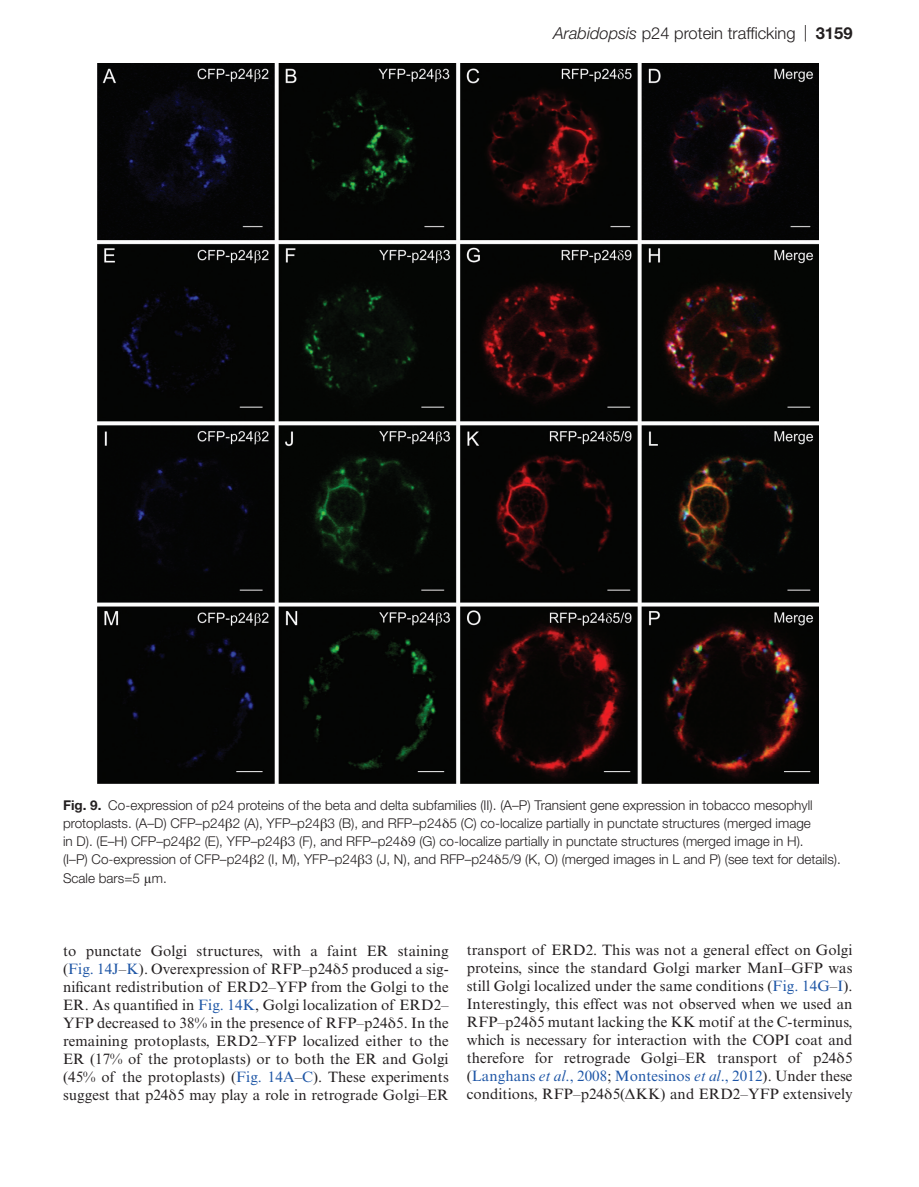
<style>
.page{position:relative;width:919px;height:1187px;background:#fff}
.page>*{position:absolute;margin:0;border:0;box-sizing:border-box;transform-origin:0 0}
.t1{font:300 16.5px "Helvetica Neue LT Std";color:#231f20}
.t2{font:15px/18px "Times New Roman MT Std";letter-spacing:.005em;color:#231f20;text-align:justify}
.t3{font:300 13.5px/18px "Helvetica Neue LT Std";color:#231f20}
.s1{font-style:italic}
.s2{font-weight:700}
.s3{font-family:"Gandhari Unicode";font-weight:400}
.s4{color:#1e56a6}
.s5{font-family:"Gandhari Unicode"}
.s6{font-style:italic;color:#1e56a6}
</style>
<div class="page">
<img style="left:98px;top:63px;width:720px;height:720px">
<p class="t1" style="left:553px;top:23px;width:300px"><span class="s1">Arabidopsis</span> p24 protein trafficking | <span class="s2">3159</span></p>
<p class="t3" style="left:63px;top:796px;width:779px"><span class="s2">Fig. 9.</span> Co-expression of p24 proteins of the beta and delta subfamilies (II). (A–P) Transient gene expression in tobacco mesophyll protoplasts. (A–D) CFP–p24<span class="s3">β</span>2 (A), YFP–p24<span class="s3">β</span>3 (B), and RFP–p24<span class="s3">δ</span>5 (C) co-localize partially in punctate structures (merged image<br>in D). (E–H) CFP–p24<span class="s3">β</span>2 (E), YFP–p24<span class="s3">β</span>3 (F), and RFP–p24<span class="s3">δ</span>9 (G) co-localize partially in punctate structures (merged image in H).<br>(I–P) Co-expression of CFP–p24<span class="s3">β</span>2 (I, M), YFP–p24<span class="s3">β</span>3 (J, N), and RFP–p24<span class="s3">δ</span>5/9 (K, O) (merged images in L and P) (see text for details).<br>Scale bars=5 <span class="s3">μ</span>m.</p>
<p class="t2" style="left:63px;top:942px;width:387px">to punctate Golgi structures, with a faint ER staining (<span class="s4">Fig. 14J</span>–<span class="s4">K</span>). Overexpression of RFP–p24<span class="s5">δ</span>5 produced a sig&shy;nificant redistribution of ERD2–YFP from the Golgi to the ER. As quantified in <span class="s4">Fig. 14K</span>, Golgi localization of ERD2– YFP decreased to 38% in the presence of RFP–p24<span class="s5">δ</span>5. In the remaining protoplasts, ERD2–YFP localized either to the ER (17% of the protoplasts) or to both the ER and Golgi (45% of the protoplasts) (<span class="s4">Fig. 14A</span>–<span class="s4">C</span>). These experiments suggest that p24<span class="s5">δ</span>5 may play a role in retrograde Golgi–ER</p>
<p class="t2" style="left:466px;top:940px;width:387px">transport of ERD2. This was not a general effect on Golgi proteins, since the standard Golgi marker ManI–GFP was still Golgi localized under the same conditions (<span class="s4">Fig. 14G</span>–<span class="s4">I</span>).<br>Interestingly, this effect was not observed when we used an RFP–p24<span class="s5">δ</span>5 mutant lacking the KK motif at the C-terminus, which is necessary for interaction with the COPI coat and therefore for retrograde Golgi–ER transport of p24<span class="s5">δ</span>5 (<span class="s4">Langhans</span> <span class="s6">et al</span><span class="s4">., 2008</span>; <span class="s4">Montesinos</span> <span class="s6">et al</span><span class="s4">., 2012</span>). Under these conditions, RFP–p24<span class="s5">δ</span>5(<span class="s5">Δ</span>KK) and ERD2–YFP extensively</p>
</div>
